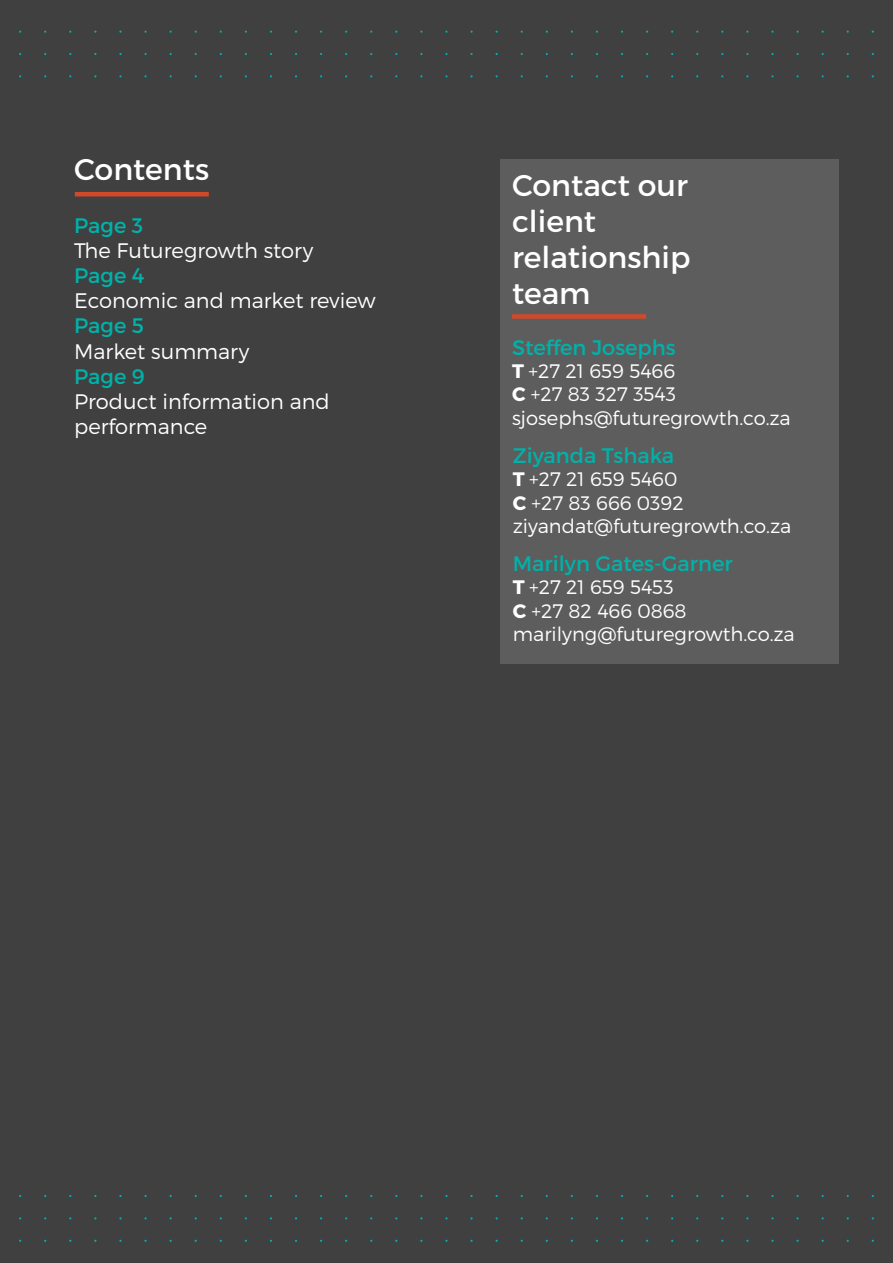
<style>
.page{position:relative;width:893px;height:1263px;background:#404041}
.page>*{position:absolute;margin:0;border:0;box-sizing:border-box;transform-origin:0 0}
.t1{font:30px "Montserrat";color:#fff}
.t2{font:300 21px/25.2px "Montserrat";color:#fff}
.t3{font:21px "Montserrat";color:#00b2a9}
.t4{font:300 19.5px/23.4px "Montserrat";color:#fff}
.s1{font-weight:400;color:#00b2a9}
.s2{font-weight:700}
</style>
<div class="page">
<div style="left:500px;top:159px;width:339px;height:504px;background:#5d5d5e"></div>
<hr style="left:75px;top:192px;width:134px;height:4px;background:#d2492a">
<div style="left:512px;top:314px;width:134px;height:5px;background:#d2492a"></div>
<p class="t1" style="left:74px;top:151px;width:136px">Contents</p>
<p class="t2" style="left:74px;top:212px;width:303px"><span class="s1">Page 3<br></span>The Futuregrowth story<br><span class="s1">Page 4<br></span>Economic and market review<br><span class="s1">Page 5</span></p>
<p class="t2" style="left:74px;top:338px;width:257px">Market summary<br><span class="s1">Page 9<br></span>Product information and performance</p>
<p class="t1" style="left:512px;top:167px;width:177px">Contact our</p>
<p class="t1" style="left:512px;top:203px;width:86px">client</p>
<p class="t1" style="left:512px;top:239px;width:180px">relationship</p>
<p class="t1" style="left:512px;top:275px;width:80px">team</p>
<p class="t3" style="left:512px;top:334px;width:165px">Steffen Josephs</p>
<p class="t4" style="left:512px;top:359px;width:280px"><span class="s2">T</span> +27 21 659 5466<br><span class="s2">C</span> +27 83 327 3543 sjosephs@futuregrowth.co.za</p>
<p class="t3" style="left:513px;top:442px;width:163px">Ziyanda Tshaka</p>
<p class="t4" style="left:513px;top:467px;width:280px"><span class="s2">T</span> +27 21 659 5460<br><span class="s2">C</span> +27 83 666 0392 ziyandat@futuregrowth.co.za</p>
<p class="t3" style="left:513px;top:551px;width:222px">Marilyn Gates-Garner</p>
<p class="t4" style="left:513px;top:575px;width:284px"><span class="s2">T</span> +27 21 659 5453<br><span class="s2">C</span> +27 82 466 0868 marilyng@futuregrowth.co.za</p>
</div>
